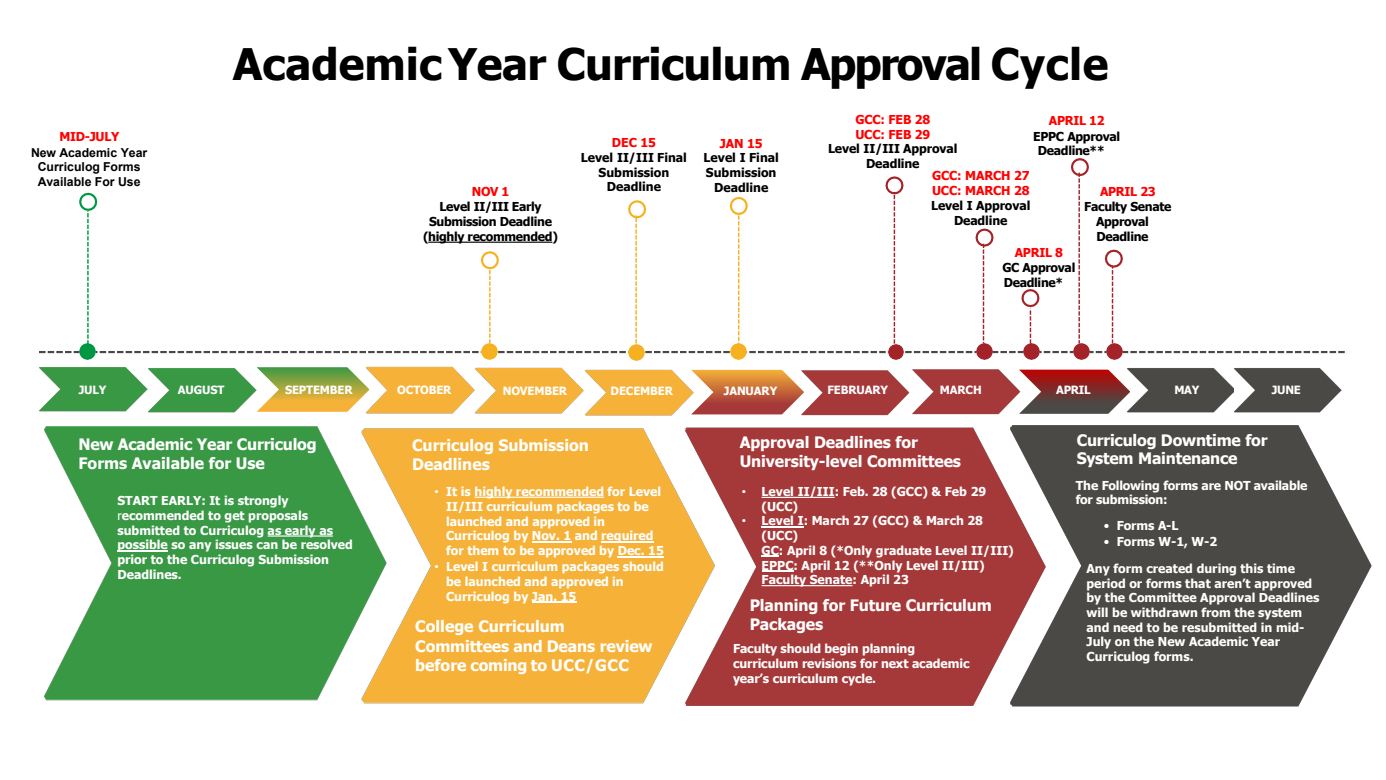
<style>
.page{position:relative;width:1386px;height:780px;background:#fff}
.page>*{position:absolute;margin:0;border:0;box-sizing:border-box;transform-origin:0 0}
.t1{font:700 43.4px "Tahoma";letter-spacing:-.015em;color:#000}
.t2{font:700 15.75px/19.1px "Tahoma";letter-spacing:-.005em;color:#fff}
.t3{font:700 12.25px/14.7px "Tahoma";color:#fff}
.t4{font:700 12.25px/14.7px "Tahoma";letter-spacing:-.015em;color:#000;text-align:center}
.t5{font:700 12.25px/14.7px "Tahoma";letter-spacing:-.02em;color:#f00}
.t6{font:700 12.25px/14.7px "Tahoma";letter-spacing:-.02em;color:#fff}
.t7{font:700 12.25px/14.7px "Arial";color:#000;text-align:center}
.t8{font:700 11.38px "Tahoma";letter-spacing:-.015em;color:#fff}
.s1{color:#f00}
.s2{font-family:"Arial";font-weight:400}
.s3{font-weight:400}
</style>
<div class="page">
<img style="left:39px;top:367px;width:211px;height:45px">
<img style="left:585px;top:369px;width:99px;height:46px">
<img style="left:807px;top:370px;width:102px;height:45px">
<img style="left:80px;top:355px;width:15px;height:5px">
<img style="left:373px;top:366px;width:210px;height:47px">
<img style="left:482px;top:355px;width:15px;height:4px">
<img style="left:731px;top:355px;width:15px;height:4px">
<img style="left:1133px;top:368px;width:208px;height:45px">
<img style="left:44px;top:426px;width:315px;height:275px">
<img style="left:359px;top:428px;width:322px;height:276px">
<img style="left:681px;top:427px;width:326px;height:279px">
<img style="left:1007px;top:425px;width:365px;height:282px">
<img style="left:977px;top:355px;width:15px;height:4px">
<img style="left:912px;top:369px;width:100px;height:45px">
<img style="left:1024px;top:355px;width:15px;height:4px">
<svg style="left:1012px;top:368px;width:121px;height:46px"></svg>
<img style="left:1074px;top:355px;width:15px;height:4px">
<img style="left:1107px;top:355px;width:15px;height:4px">
<svg style="left:684px;top:369px;width:123px;height:47px"></svg>
<svg style="left:250px;top:366px;width:123px;height:48px"></svg>
<div style="left:281px;top:371px;width:62px;height:36px;background:linear-gradient(to bottom,#559c42,#ffb437)"></div>
<svg style="left:474px;top:496px;width:130px;height:1px"></svg>
<hr style="left:532px;top:541px;width:39px;height:1px;background:#fff">
<hr style="left:601px;top:541px;width:52px;height:1px;background:#fff">
<hr style="left:617px;top:556px;width:46px;height:1px;background:#fff">
<hr style="left:532px;top:601px;width:44px;height:1px;background:#fff">
<svg style="left:761px;top:496px;width:73px;height:1px"></svg>
<hr style="left:761px;top:526px;width:42px;height:1px;background:#fff">
<svg style="left:761px;top:555px;width:17px;height:1px"></svg>
<hr style="left:761px;top:570px;width:32px;height:1px;background:#fff">
<svg style="left:761px;top:584px;width:91px;height:2px"></svg>
<svg style="left:267px;top:535px;width:66px;height:1px"></svg>
<hr style="left:117px;top:550px;width:51px;height:1px;background:#fff">
<img style="left:628px;top:355px;width:16px;height:5px">
<img style="left:889px;top:355px;width:14px;height:5px">
<svg style="left:39px;top:158px;width:1306px;height:197px"></svg>
<p class="t5" style="left:59px;top:130px;width:61px">MID-JULY</p>
<p class="t7" style="left:31px;top:145px;width:118px">New Academic Year<br>Curriculog Forms<br>Available For Use</p>
<h1 class="t1" style="left:233px;top:34px;width:877px">AcademicYear Curriculum Approval Cycle</h1>
<p class="t5" style="left:472px;top:184px;width:39px">NOV 1</p>
<p class="t4" style="left:423px;top:200px;width:136px">Level II/III Early<br>Submission Deadline (highly recommended)</p>
<p class="t4" style="left:581px;top:136px;width:108px"><span class="s1">DEC 15<br></span>Level II/III Final<br>Submission<br>Deadline</p>
<p class="t4" style="left:703px;top:136px;width:77px"><span class="s1">JAN 15<br></span>Level I Final<br>Submission<br>Deadline</p>
<p class="t4" style="left:828px;top:112px;width:131px"><span class="s1">GCC: FEB 28<br>UCC: FEB 29<br></span>Level II/III Approval<br>Deadline</p>
<p class="t5" style="left:1048px;top:114px;width:57px">APRIL 12</p>
<p class="t4" style="left:1037px;top:129px;width:84px;text-align:left;text-indent:-5px">EPPC Approval<br>Deadline**</p>
<p class="t5" style="left:931px;top:168px;width:99px">GCC: MARCH 27<br>UCC: MARCH 28</p>
<p class="t4" style="left:931px;top:199px;width:101px">Level I Approval<br>Deadline</p>
<p class="t5" style="left:1014px;top:245px;width:50px">APRIL 8</p>
<p class="t4" style="left:1002px;top:261px;width:74px;text-align:left">GC Approval<br>Deadline*</p>
<p class="t5" style="left:1099px;top:184px;width:57px">APRIL 23</p>
<p class="t4" style="left:1095px;top:200px;width:77px;text-align:left;text-indent:-12px">Faculty Senate<br>Approval<br>Deadline</p>
<p class="t8" style="left:285px;top:381px;width:69px">SEPTEMBER</p>
<p class="t8" style="left:79px;top:382px;width:29px">JULY</p>
<p class="t8" style="left:178px;top:382px;width:48px">AUGUST</p>
<p class="t8" style="left:610px;top:382px;width:64px">DECEMBER</p>
<p class="t8" style="left:827px;top:382px;width:62px">FEBRUARY</p>
<p class="t8" style="left:943px;top:382px;width:43px">MARCH</p>
<p class="t8" style="left:939px;top:382px;width:43px">MARCH</p>
<p class="t8" style="left:397px;top:382px;width:56px">OCTOBER</p>
<p class="t8" style="left:502px;top:382px;width:66px">NOVEMBER</p>
<p class="t8" style="left:723px;top:382px;width:55px">JANUARY</p>
<p class="t8" style="left:1055px;top:381px;width:36px">APRIL</p>
<p class="t8" style="left:1174px;top:381px;width:27px">MAY</p>
<p class="t8" style="left:1271px;top:381px;width:31px">JUNE</p>
<p class="t2" style="left:78px;top:435px;width:240px">New Academic Year Curriculog<br>Forms Available for Use</p>
<p class="t2" style="left:1076px;top:431px;width:192px">Curriculog Downtime for<br>System Maintenance</p>
<p class="t2" style="left:739px;top:433px;width:223px">Approval Deadlines for<br>University-level Committees</p>
<p class="t2" style="left:412px;top:435px;width:178px">Curriculog Submission<br>Deadlines</p>
<p class="t3" style="left:446px;top:484px;width:219px;text-indent:-12px"><span class="s2">•</span> It is highly recommended for Level<br>II/III curriculum packages to be launched and approved in<br>Curriculog by Nov. 1 and required for them to be approved by Dec. 15</p>
<p class="t3" style="left:446px;top:559px;width:219px;text-indent:-12px"><span class="s2">•</span> Level I curriculum packages should be launched and approved in<br>Curriculog by Jan. 15</p>
<p class="t6" style="left:1075px;top:478px;width:233px">The Following forms are NOT available for submission:</p>
<p class="t3" style="left:761px;top:484px;width:226px;text-indent:-20px"><span class="s2">•</span> Level II/III: Feb. 28 (GCC) &amp; Feb 29 (UCC)</p>
<p class="t3" style="left:761px;top:514px;width:223px;text-indent:-20px"><span class="s2">•</span> Level I: March 27 (GCC) &amp; March 28 (UCC)</p>
<p class="t3" style="left:741px;top:543px;width:273px"><span class="s2">•</span> GC: April 8 (*Only graduate Level II/III)</p>
<p class="t3" style="left:741px;top:558px;width:244px"><span class="s2">•</span> EPPC: April 12 (**Only Level II/III)</p>
<p class="t3" style="left:741px;top:572px;width:168px"><span class="s2">•</span> Faculty Senate: April 23</p>
<p class="t3" style="left:117px;top:493px;width:237px">START EARLY: It is strongly <span class="s3">r</span>ecommended to get proposals submitted to Curriculog as early as possible so any issues can be resolved prior to the Curriculog Submission<br>Deadlines.</p>
<p class="t3" style="left:1103px;top:519px;width:76px"><span class="s3">•</span> Forms A-L</p>
<p class="t3" style="left:1103px;top:534px;width:115px"><span class="s3">•</span> Forms W-1, W-2</p>
<p class="t3" style="left:1086px;top:561px;width:234px">Any form created during this time period or forms that aren’t approved by the Committee Approval Deadlines will be withdrawn from the system and need to be resubmitted in mid-<br>July on the New Academic Year<br>Curriculog forms.</p>
<p class="t2" style="left:749px;top:596px;width:244px">Planning for Future Curriculum<br>Packages</p>
<p class="t3" style="left:733px;top:641px;width:238px">Faculty should begin planning curriculum revisions for next academic year’s curriculum cycle.</p>
<p class="t2" style="left:415px;top:617px;width:239px">College Curriculum<br>Committees and Deans review before coming to UCC/GCC</p>
</div>
